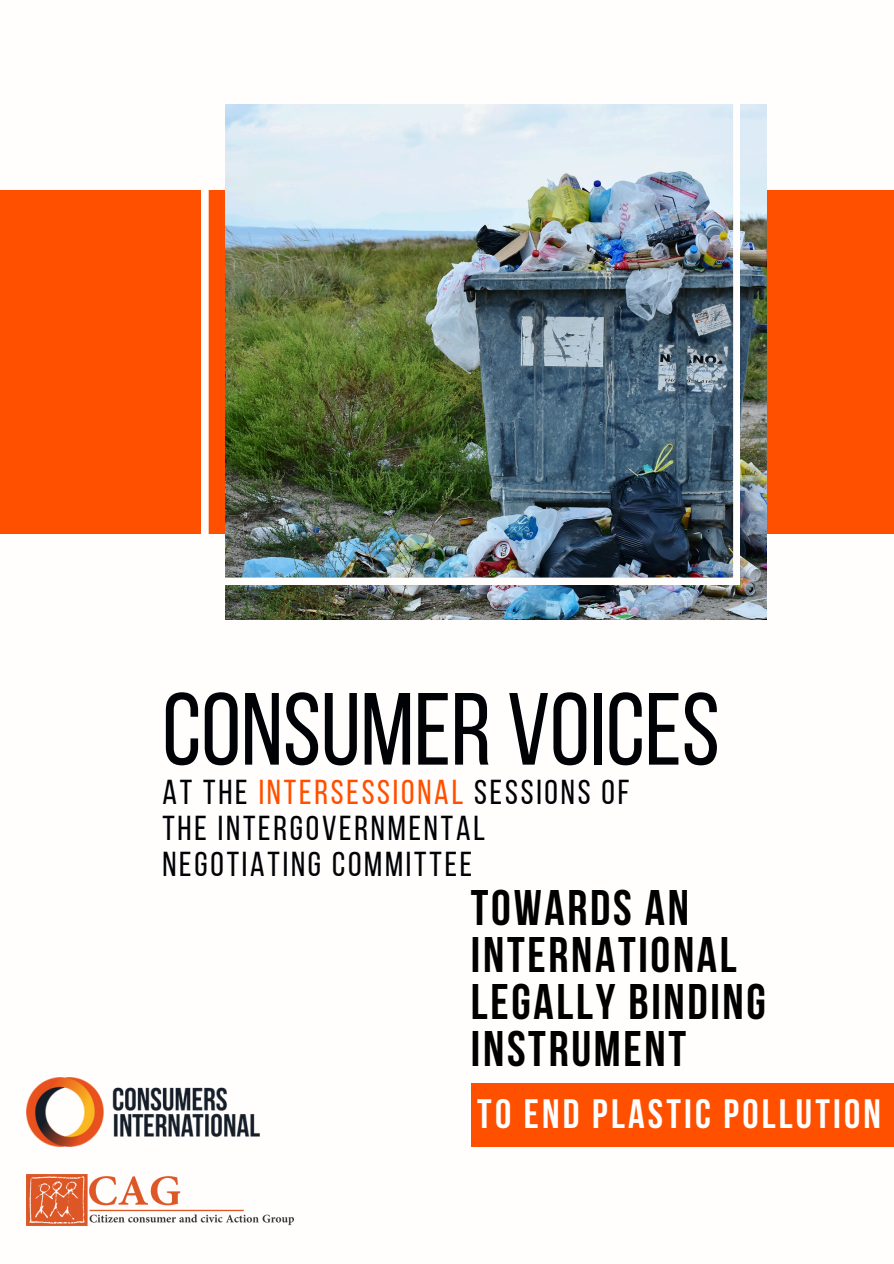
<style>
.page{position:relative;width:894px;height:1264px;background:#fff}
.page>*{position:absolute;margin:0;border:0;box-sizing:border-box;transform-origin:0 0}
.t1{font:102.3px "Bebas Neue";color:#010206}
.t2{font:700 49.8px/47.2px "Bebas Neue";letter-spacing:.055em;color:#000}
.t3{font:700 40.8px "Bebas Neue";letter-spacing:.08em;color:#fff}
.t4{font:34.5px "Bebas Neue";letter-spacing:.08em;color:#010206}
.s1{color:#ff5000}
</style>
<div class="page">
<div style="left:0;top:191px;width:893px;height:342px;background:#ff5000"></div>
<img style="left:225px;top:105px;width:541px;height:514px">
<img style="left:202px;top:104px;width:537px;height:480px">
<div style="left:471px;top:1082px;width:422px;height:64px;background:#ff5000"></div>
<img style="left:26px;top:1077px;width:233px;height:69px">
<img style="left:26px;top:1174px;width:267px;height:51px">
<h2 class="t1" style="left:162px;top:688px;width:558px">CONSUMER VOICES</h2>
<p class="t4" style="left:162px;top:777px;width:468px">AT THE <span class="s1">INTERSESSIONAL</span> SESSIONS OF</p>
<h3 class="t4" style="left:162px;top:813px;width:324px">THE INTERGOVERNMENTAL</h3>
<p class="t4" style="left:162px;top:849px;width:311px">NEGOTIATING COMMITTEE</p>
<p class="t2" style="left:471px;top:888px;width:296px">TOWARDS AN<br>INTERNATIONAL<br>LEGALLY BINDING<br>INSTRUMENT</p>
<p class="t3" style="left:477px;top:1096px;width:405px">TO END PLASTIC POLLUTION</p>
</div>
